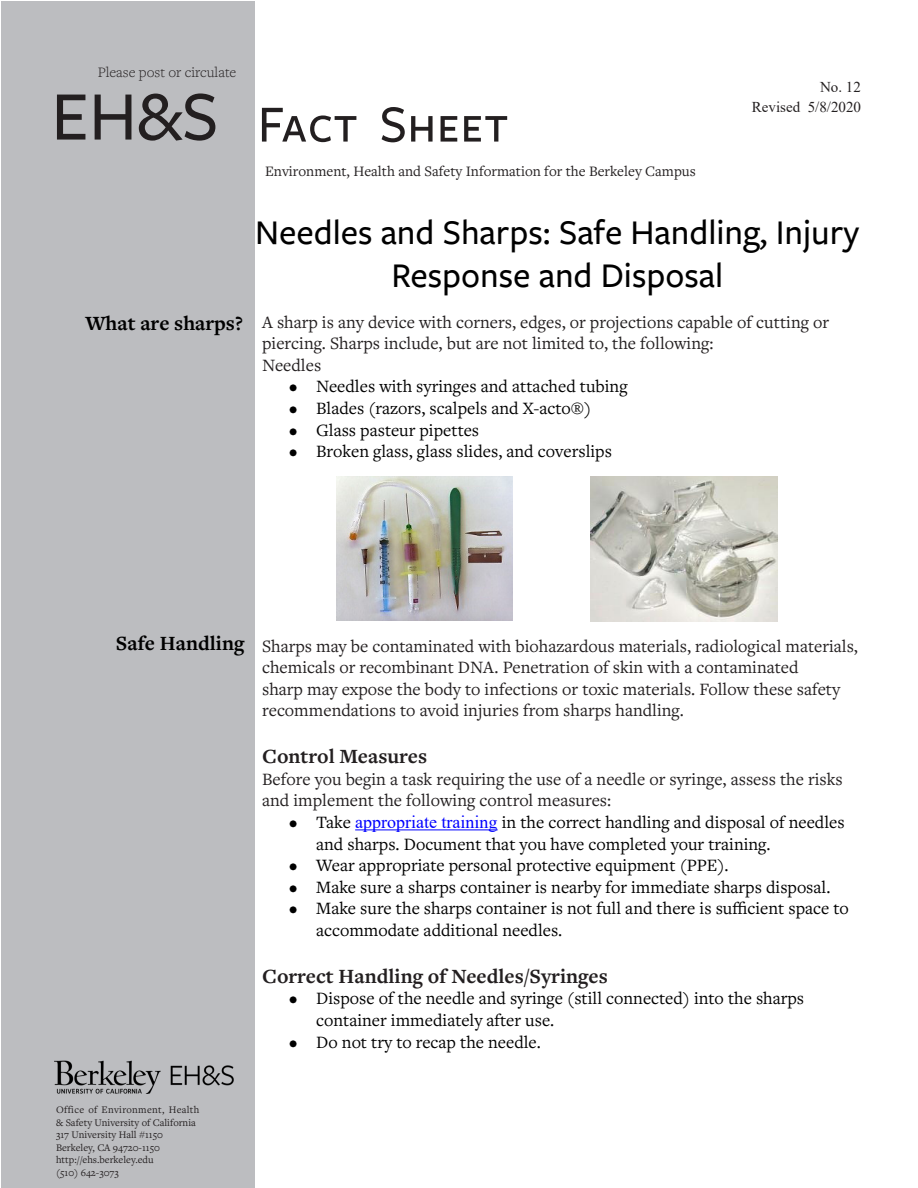
<style>
.page{position:relative;width:918px;height:1188px;background:#fff}
.page>*{position:absolute;margin:0;border:0;box-sizing:border-box;transform-origin:0 0}
.t1{font:500 72px "Freight Sans Pro";color:#231f20}
.t2{font:500 54px "Freight Sans Pro";color:#231f20}
.t3{font:500 36px/43.2px "Freight Sans Pro";color:#000;text-align:center}
.t4{font:700 21px "Freight Text Pro";color:#231f20}
.Subhead{font:700 21px "Freight Text Pro";color:#000}
.t5{font:18px/21.6px "Freight Text Pro";color:#000}
.t6{font:18px/21.6px "Freight Text Pro";color:#231f20}
.t7{font:15px "Freight Text Pro";color:#231f20}
.t8{font:300 15px "Freight Text Pro";color:#231f20}
.t9{font:15px/19.6px "Times New Roman";color:#231f20;text-align:right}
.t10{font:10.5px/12.6px "Freight Text Pro";color:#231f20}
.s1{font-size:54px}
.s2{font-family:"Times New Roman";color:#00f}
</style>
<div class="page">
<div style="left:1px;top:1px;width:253px;height:1187px;background:#bcbdc0"></div>
<img style="left:54px;top:1060px;width:180px;height:34px">
<hr style="left:355px;top:829px;width:143px;height:1px;background:#00f">
<img style="left:337px;top:476px;width:176px;height:144px">
<img style="left:590px;top:476px;width:188px;height:146px">
<p class="t8" style="left:98px;top:63px;width:140px">Please post or circulate</p>
<h1 class="t1" style="left:51px;top:68px;width:308px">EH&amp;S <span class="s1">Fact</span></h1>
<h2 class="t2" style="left:380px;top:88px;width:131px">Sheet</h2>
<p class="t7" style="left:265px;top:161px;width:432px">Environment, Health and Safety Information for the Berkeley Campus</p>
<p class="t9" style="left:752px;top:77px;width:111px">No. 12<br>Revised 5/8/2020</p>
<p class="Subhead" style="left:86px;top:309px;width:159px">What are sharps?</p>
<p class="t3" style="left:255px;top:209px;width:606px">Needles and Sharps: Safe Handling, Injury<br>Response and Disposal</p>
<p class="t6" style="left:262px;top:310px;width:568px">A sharp is any device with corners, edges, or projections capable of cutting or piercing. Sharps include, but are not limited to, the following:</p>
<p class="t6" style="left:262px;top:354px;width:61px">Needles</p>
<p class="t5" style="left:289px;top:375px;width:340px">• Needles with syringes and attached tubing</p>
<p class="t5" style="left:289px;top:397px;width:303px">• Blades (razors, scalpels and X-acto®)</p>
<p class="t5" style="left:289px;top:418px;width:192px">• Glass pasteur pipettes</p>
<p class="t5" style="left:289px;top:440px;width:324px">• Broken glass, glass slides, and coverslips</p>
<p class="Subhead" style="left:116px;top:630px;width:130px">Safe Handling</p>
<p class="t6" style="left:262px;top:634px;width:597px">Sharps may be contaminated with biohazardous materials, radiological materials, chemicals or recombinant DNA. Penetration of skin with a contaminated<br>sharp may expose the body to infections or toxic materials. Follow these safety recommendations to avoid injuries from sharps handling.</p>
<p class="t4" style="left:262px;top:742px;width:166px">Control Measures</p>
<p class="t6" style="left:262px;top:768px;width:582px">Before you begin a task requiring the use of a needle or syringe, assess the risks and implement the following control measures:</p>
<p class="t5" style="left:316px;top:811px;width:530px;text-indent:-27px">• Take <span class="s2">appropriate training</span> in the correct handling and disposal of needles and sharps. Document that you have completed your training.</p>
<p class="t5" style="left:289px;top:854px;width:441px">• Wear appropriate personal protective equipment (PPE).</p>
<p class="t5" style="left:289px;top:876px;width:543px">• Make sure a sharps container is nearby for immediate sharps disposal.</p>
<p class="t5" style="left:316px;top:897px;width:534px;text-indent:-27px">• Make sure the sharps container is not full and there is sufficient space to accommodate additional needles.</p>
<p class="t4" style="left:262px;top:962px;width:347px">Correct Handling of Needles/Syringes</p>
<p class="t5" style="left:316px;top:987px;width:490px;text-indent:-27px">• Dispose of the needle and syringe (still connected) into the sharps container immediately after use.</p>
<p class="t5" style="left:289px;top:1030px;width:253px">• Do not try to recap the needle.</p>
<p class="t10" style="left:56px;top:1103px;width:145px">Office of Environment, Health &amp; Safety University of California<br>317 University Hall #1150<br>Berkeley, CA 94720-1150 http://ehs.berkeley.edu<br>(510) 642-3073</p>
</div>
